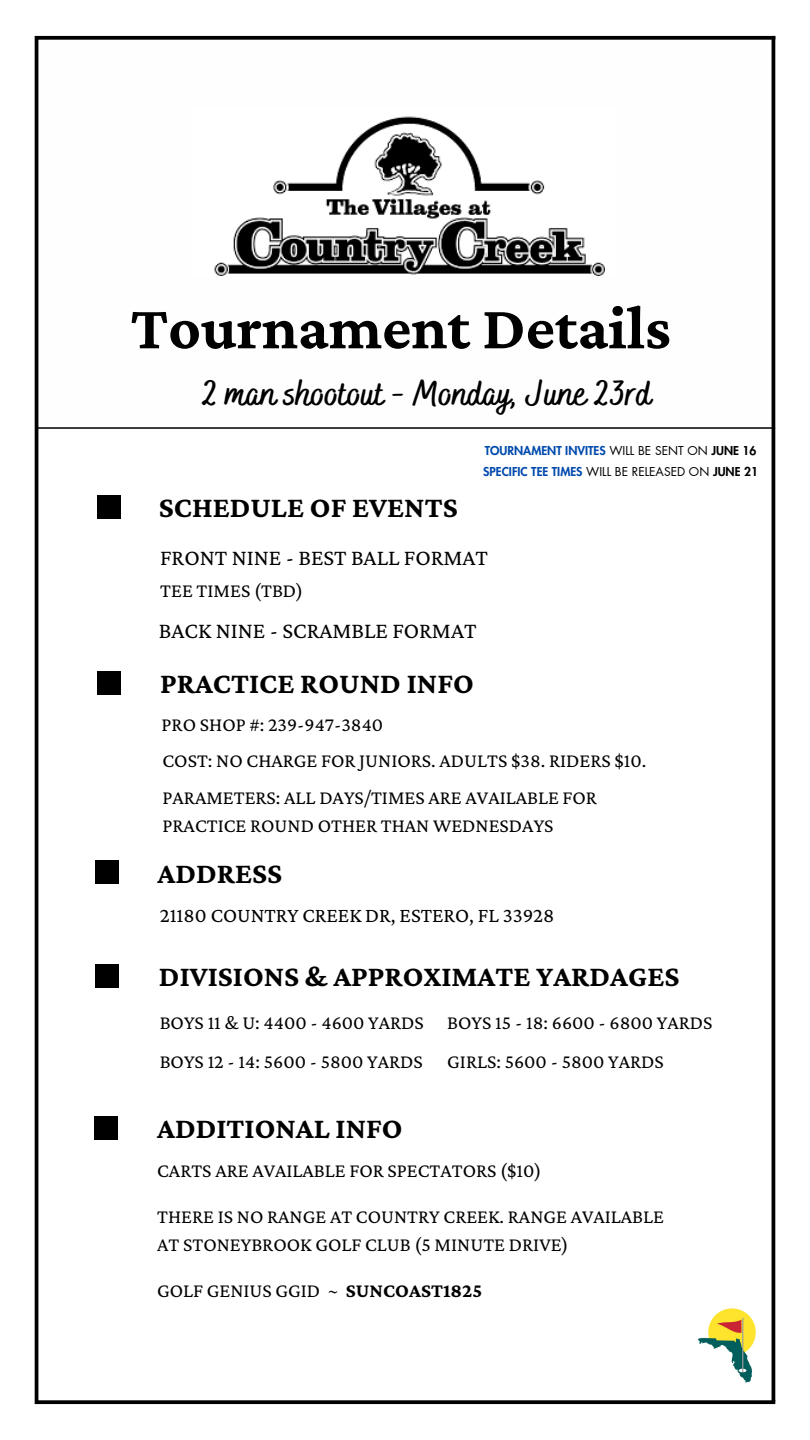
<style>
.page{position:relative;width:810px;height:1440px;background:#fff}
.page>*{position:absolute;margin:0;border:0;box-sizing:border-box;transform-origin:0 0}
.t1{font:700 62.9px "Crimson Pro";color:#000}
.t2{font:700 36.2px "Bakerie Smooth";color:#000}
.t3{font:700 30px "Crimson Pro";color:#000}
.t4{font:23px "Crimson Pro";color:#000}
.t5{font:21px "Crimson Pro";color:#000}
.t6{font:20px/27.8px "Crimson Pro";color:#000}
.t7{font:800 12px "Futura LT Pro";color:#004aad}
.s1{font-weight:400;color:#000}
.s2{color:#000}
.s3{font-weight:700}
</style>
<div class="page">
<svg style="left:38px;top:36px;width:734px;height:4px;background:#131313"></svg>
<svg style="left:38px;top:1400px;width:737px;height:4px;background:#131313"></svg>
<hr style="left:772px;top:36px;width:3px;height:1365px;background:#000">
<hr style="left:35px;top:36px;width:3px;height:1368px;background:#000">
<hr style="left:36px;top:427px;width:739px;height:2px;background:#000">
<div style="left:97px;top:495px;width:23px;height:23px;background:#000"></div>
<div style="left:96px;top:861px;width:23px;height:23px;background:#000"></div>
<div style="left:97px;top:672px;width:23px;height:23px;background:#000"></div>
<div style="left:96px;top:965px;width:23px;height:23px;background:#000"></div>
<div style="left:94px;top:1117px;width:23px;height:23px;background:#000"></div>
<img style="left:698px;top:1308px;width:58px;height:75px">
<img style="left:214px;top:116px;width:391px;height:159px">
<p class="t1" style="left:131px;top:292px;width:542px">Tournament Details</p>
<p class="t2" style="left:202px;top:372px;width:451px">2 man shootout - Monday, June 23rd</p>
<p class="t3" style="left:159px;top:490px;width:300px">SCHEDULE OF EVENTS</p>
<h4 class="t7" style="left:485px;top:445px;width:273px">TOURNAMENT INVITES <span class="s1">WILL BE SENT ON</span> <span class="s2">JUNE 16</span></h4>
<h3 class="t7" style="left:483px;top:466px;width:276px">SPECIFIC TEE TIMES <span class="s1">WILL BE RELEASED ON</span> <span class="s2">JUNE 21</span></h3>
<p class="t4" style="left:160px;top:544px;width:329px">FRONT NINE - BEST BALL FORMAT</p>
<p class="t6" style="left:160px;top:576px;width:144px">TEE TIMES (TBD)</p>
<h3 class="t4" style="left:159px;top:618px;width:319px">BACK NINE - SCRAMBLE FORMAT</h3>
<h2 class="t3" style="left:160px;top:666px;width:315px">PRACTICE ROUND INFO</h2>
<h4 class="t6" style="left:162px;top:710px;width:223px">PRO SHOP #: 239-947-3840</h4>
<h5 class="t6" style="left:163px;top:746px;width:485px">COST: NO CHARGE FOR JUNIORS. ADULTS $38. RIDERS $10.</h5>
<h4 class="t6" style="left:163px;top:784px;width:436px">PARAMETERS: ALL DAYS/TIMES ARE AVAILABLE FOR<br>PRACTICE ROUND OTHER THAN WEDNESDAYS</h4>
<h1 class="t3" style="left:158px;top:856px;width:126px">ADDRESS</h1>
<h3 class="t5" style="left:160px;top:903px;width:396px">21180 COUNTRY CREEK DR, ESTERO, FL 33928</h3>
<p class="t3" style="left:159px;top:960px;width:522px">DIVISIONS &amp; APPROXIMATE YARDAGES</p>
<p class="t6" style="left:160px;top:1008px;width:266px">BOYS 11 &amp; U: 4400 - 4600 YARDS</p>
<h5 class="t6" style="left:160px;top:1047px;width:265px">BOYS 12 - 14: 5600 - 5800 YARDS</h5>
<p class="t3" style="left:157px;top:1111px;width:247px">ADDITIONAL INFO</p>
<h5 class="t6" style="left:447px;top:1008px;width:267px">BOYS 15 - 18: 6600 - 6800 YARDS</h5>
<h5 class="t6" style="left:447px;top:1047px;width:218px">GIRLS: 5600 - 5800 YARDS</h5>
<h3 class="t6" style="left:157px;top:1156px;width:386px">CARTS ARE AVAILABLE FOR SPECTATORS ($10)</h3>
<p class="t6" style="left:157px;top:1203px;width:508px">THERE IS NO RANGE AT COUNTRY CREEK. RANGE AVAILABLE<br>AT STONEYBROOK GOLF CLUB (5 MINUTE DRIVE)</p>
<p class="t6" style="left:157px;top:1277px;width:326px">GOLF GENIUS GGID ~ <span class="s3">SUNCOAST1825</span></p>
</div>
